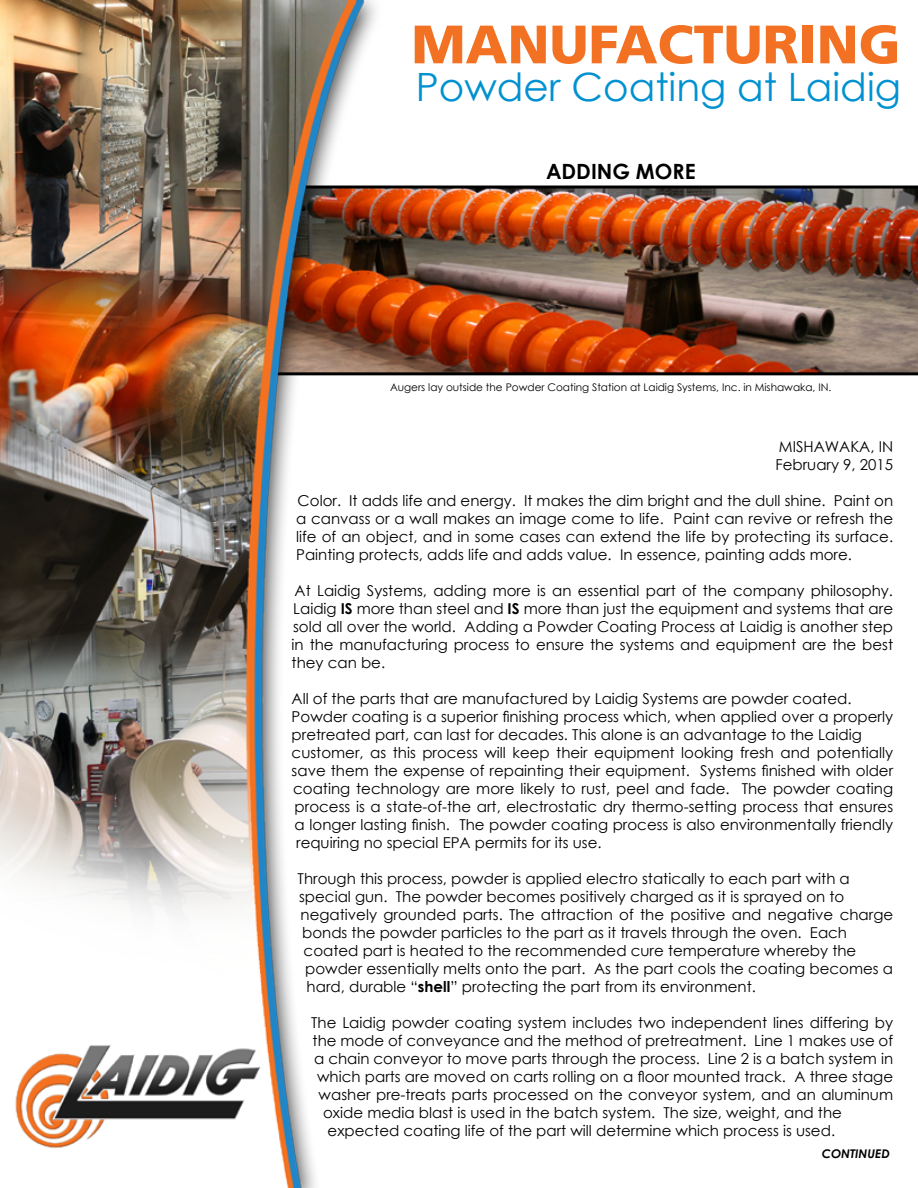
<style>
.page{position:relative;width:918px;height:1188px;background:#fff}
.page>*{position:absolute;margin:0;border:0;box-sizing:border-box;transform-origin:0 0}
.t1{font:800 54px "Articulate";color:#f37122}
.t2{font:39px "Century Gothic";color:#0091d1}
.t3{font:700 21px "Century Gothic";color:#000}
.t4{font:15px/18px "Century Gothic";color:#000}
.t5{font:italic 700 12px "Century Gothic";color:#000}
.t6{font:10.5px "Century Gothic";color:#000}
.s1{font-weight:700}
</style>
<div class="page">
<img style="left:392px;top:186px;width:526px;height:189px">
<img style="left:0;top:0;width:392px;height:1188px">
<h1 class="t1" style="left:411px;top:12px;width:491px">MANUFACTURING</h1>
<h2 class="t2" style="left:416px;top:59px;width:487px">Powder Coating at Laidig</h2>
<h3 class="t3" style="left:546px;top:155px;width:151px">ADDING MORE</h3>
<p class="t6" style="left:390px;top:379px;width:443px">Augers lay outside the Powder Coating Station at Laidig Systems, Inc. in Mishawaka, IN.</p>
<p class="t4" style="left:775px;top:438px;width:119px">MISHAWAKA, IN<br>February 9, 2015</p>
<p class="t4" style="left:296px;top:492px;width:599px;text-align:justify">Color. It adds life and energy. It makes the dim bright and the dull shine. Paint on a canvass or a wall makes an image come to life. Paint can revive or refresh the life of an object, and in some cases can extend the life by protecting its surface.<br>Painting protects, adds life and adds value. In essence, painting adds more.</p>
<p class="t4" style="left:292px;top:582px;width:603px;text-align:justify">At Laidig Systems, adding more is an essential part of the company philosophy.<br>Laidig <span class="s1">IS</span> more than steel and <span class="s1">IS</span> more than just the equipment and systems that are sold all over the world. Adding a Powder Coating Process at Laidig is another step in the manufacturing process to ensure the systems and equipment are the best they can be.</p>
<p class="t4" style="left:292px;top:690px;width:603px">All of the parts that are manufactured by Laidig Systems are powder coated.<br>Powder coating is a superior finishing process which, when applied over a properly pretreated part, can last for decades. This alone is an advantage to the Laidig customer, as this process will keep their equipment looking fresh and potentially save them the expense of repainting their equipment. Systems finished with older coating technology are more likely to rust, peel and fade. The powder coating process is a state-of-the art, electrostatic dry thermo-setting process that ensures a longer lasting finish. The powder coating process is also environmentally friendly requiring no special EPA permits for its use.</p>
<p class="t4" style="left:298px;top:870px;width:554px">Through this process, powder is applied electro statically to each part with a</p>
<p class="t4" style="left:299px;top:888px;width:547px">special gun. The powder becomes positively charged as it is sprayed on to</p>
<p class="t4" style="left:301px;top:906px;width:594px">negatively grounded parts. The attraction of the positive and negative charge</p>
<p class="t4" style="left:302px;top:924px;width:546px">bonds the powder particles to the part as it travels through the oven. Each</p>
<p class="t4" style="left:304px;top:942px;width:554px">coated part is heated to the recommended cure temperature whereby the</p>
<p class="t4" style="left:305px;top:960px;width:590px">powder essentially melts onto the part. As the part cools the coating becomes a</p>
<p class="t4" style="left:307px;top:978px;width:451px">hard, durable “<span class="s1">shell</span>” protecting the part from its environment.</p>
<p class="t4" style="left:311px;top:1014px;width:584px">The Laidig powder coating system includes two independent lines differing by</p>
<p class="t4" style="left:313px;top:1032px;width:582px">the mode of conveyance and the method of pretreatment. Line 1 makes use of</p>
<p class="t4" style="left:314px;top:1050px;width:581px">a chain conveyor to move parts through the process. Line 2 is a batch system in</p>
<p class="t4" style="left:317px;top:1068px;width:577px">which parts are moved on carts rolling on a floor mounted track. A three stage</p>
<p class="t4" style="left:319px;top:1086px;width:576px">washer pre-treats parts processed on the conveyor system, and an aluminum</p>
<p class="t4" style="left:323px;top:1104px;width:520px">oxide media blast is used in the batch system. The size, weight, and the</p>
<p class="t4" style="left:328px;top:1122px;width:509px">expected coating life of the part will determine which process is used.</p>
<p class="t5" style="left:822px;top:1145px;width:69px">CONTINUED</p>
</div>
